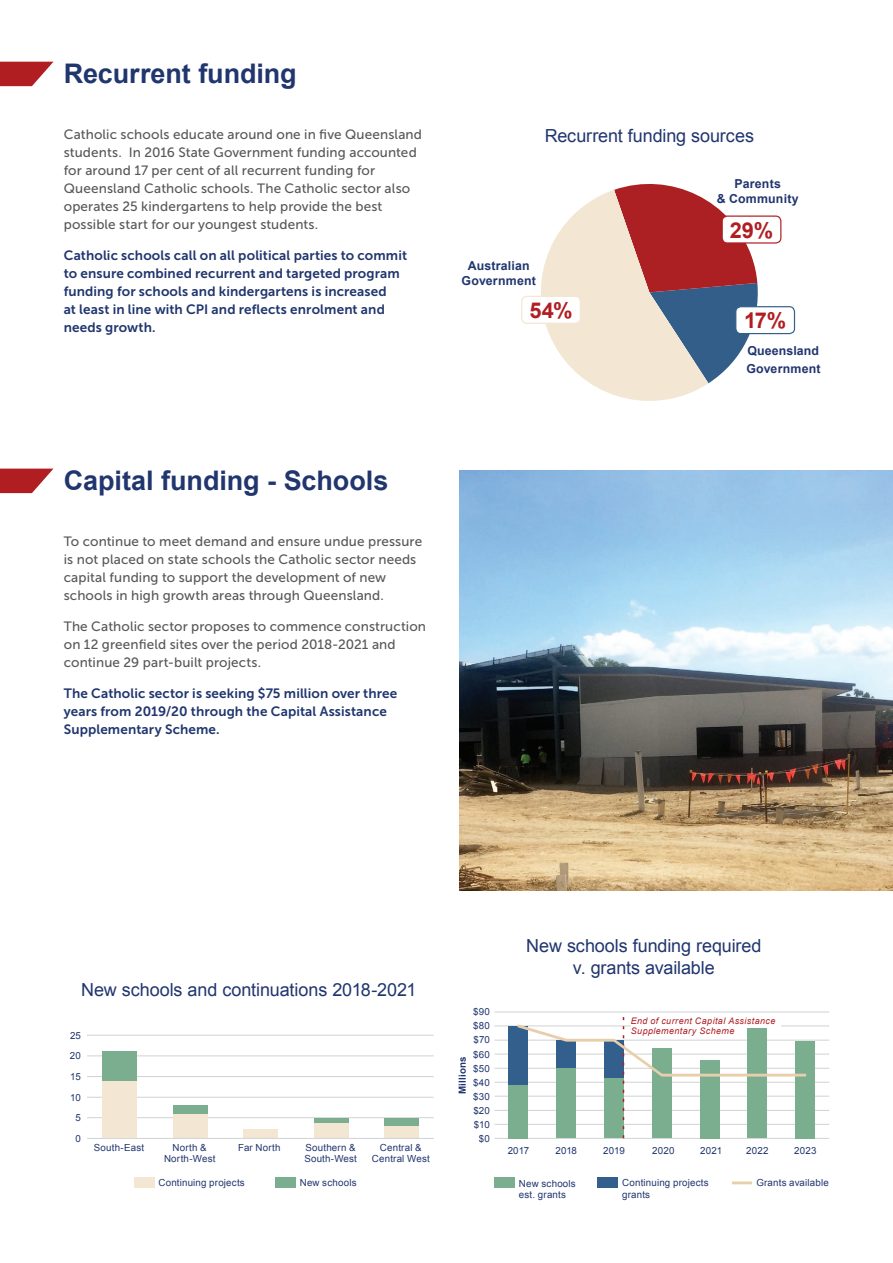
<style>
.page{position:relative;width:893px;height:1263px;background:#fff}
.page>*{position:absolute;margin:0;border:0;box-sizing:border-box;transform-origin:0 0}
.t1{font:700 27px "Arial";letter-spacing:-.005em;color:#21366f}
.t2{font:700 21.9px "Arial";color:#b01e22}
.t3{font:18px/21.6px "Arial";letter-spacing:-.005em;color:#21366f;text-align:center}
.t4{font:13.5px/18px "Museo Sans 500";letter-spacing:.01em;color:#57585a}
.t5{font:13.5px/18px "Museo Sans 700";letter-spacing:.01em;color:#21366f}
.t6{font:700 12.3px/14.9px "Arial";letter-spacing:.015em;color:#21366f;text-align:center}
.t7{font:9.75px/14.1px "Arial";letter-spacing:.02em;color:#21366f;text-align:center}
.t8{font:700 9.75px "Arial";letter-spacing:.025em;color:#21366f}
.t9{font:italic 9px/10.8px "Arial";letter-spacing:.045em;color:#b01e22}
</style>
<div class="page">
<div style="left:494px;top:1178px;width:21px;height:10px;background:#7bad8f"></div>
<div style="left:598px;top:1178px;width:20px;height:10px;background:#335f8c"></div>
<hr style="left:494px;top:1012px;width:335px;height:1px;background:#d1d2d4">
<hr style="left:494px;top:1025px;width:335px;height:1px;background:#d1d2d4">
<hr style="left:494px;top:1040px;width:335px;height:1px;background:#d1d2d4">
<hr style="left:494px;top:1054px;width:335px;height:1px;background:#d1d2d4">
<hr style="left:494px;top:1068px;width:335px;height:1px;background:#d1d2d4">
<hr style="left:494px;top:1082px;width:335px;height:1px;background:#d1d2d4">
<hr style="left:494px;top:1096px;width:335px;height:1px;background:#d1d2d4">
<hr style="left:494px;top:1110px;width:335px;height:1px;background:#d1d2d4">
<hr style="left:494px;top:1124px;width:335px;height:1px;background:#d1d2d4">
<hr style="left:494px;top:1138px;width:335px;height:1px;background:#d1d2d4">
<div style="left:509px;top:1026px;width:19px;height:59px;background:#335f8c"></div>
<div style="left:509px;top:1085px;width:19px;height:53px;background:#7bad8f"></div>
<div style="left:796px;top:1041px;width:19px;height:97px;background:#7bad8f"></div>
<hr style="left:732px;top:1181px;width:20px;height:3px;background:#f3e6d2">
<svg style="left:0;top:62px;width:53px;height:24px"></svg>
<svg style="left:0;top:469px;width:53px;height:24px"></svg>
<img style="left:459px;top:471px;width:434px;height:420px">
<svg style="left:517px;top:1017px;width:289px;height:121px"></svg>
<div style="left:722px;top:215px;width:59px;height:29px;border:1px solid #b01e22;border-radius:5px"></div>
<div style="left:735px;top:306px;width:60px;height:28px;border:1px solid #335f8c;border-radius:5px"></div>
<div style="left:134px;top:1178px;width:20px;height:10px;background:#f3e6d2"></div>
<div style="left:275px;top:1178px;width:20px;height:10px;background:#7bad8f"></div>
<svg style="left:540px;top:183px;width:221px;height:218px"></svg>
<hr style="left:87px;top:1117px;width:347px;height:1px;background:#d1d2d4">
<hr style="left:87px;top:1097px;width:347px;height:1px;background:#d1d2d4">
<hr style="left:87px;top:1076px;width:347px;height:1px;background:#d1d2d4">
<hr style="left:87px;top:1055px;width:347px;height:1px;background:#d1d2d4">
<hr style="left:87px;top:1035px;width:347px;height:1px;background:#d1d2d4">
<div style="left:103px;top:1051px;width:34px;height:30px;background:#7bad8f"></div>
<div style="left:173px;top:1113px;width:34px;height:25px;background:#f3e6d2"></div>
<div style="left:173px;top:1105px;width:34px;height:8px;background:#7bad8f"></div>
<div style="left:244px;top:1130px;width:34px;height:8px;background:#f3e6d2"></div>
<div style="left:314px;top:1122px;width:34px;height:16px;background:#f3e6d2"></div>
<div style="left:314px;top:1118px;width:34px;height:5px;background:#7bad8f"></div>
<div style="left:384px;top:1126px;width:34px;height:12px;background:#f3e6d2"></div>
<div style="left:384px;top:1118px;width:34px;height:8px;background:#7bad8f"></div>
<hr style="left:87px;top:1138px;width:347px;height:1px;background:#d1d2d4">
<div style="left:103px;top:1081px;width:34px;height:57px;background:#f3e6d2"></div>
<div style="left:522px;top:296px;width:58px;height:27px;background:#fff;border-radius:5px"></div>
<div style="left:521px;top:296px;width:60px;height:28px;border:1px solid #f3e6d2;border-radius:5px"></div>
<h1 class="t1" style="left:64px;top:56px;width:234px">Recurrent funding</h1>
<p class="t4" style="left:64px;top:126px;width:360px">Catholic schools educate around one in five Queensland students. In 2016 State Government funding accounted for around 17 per cent of all recurrent funding for Queensland Catholic schools. The Catholic sector also operates 25 kindergartens to help provide the best possible start for our youngest students.</p>
<p class="t5" style="left:64px;top:246px;width:345px">Catholic schools call on all political parties to commit to ensure combined recurrent and targeted program funding for schools and kindergartens is increased<br>at least in line with CPI and reflects enrolment and needs growth.</p>
<h3 class="t3" style="left:545px;top:125px;width:211px">Recurrent funding sources</h3>
<p class="t6" style="left:717px;top:176px;width:84px">Parents<br>&amp; Community</p>
<p class="t6" style="left:462px;top:259px;width:76px">Australian<br>Government</p>
<h2 class="t2" style="left:529px;top:295px;width:45px">54%</h2>
<h2 class="t2" style="left:730px;top:215px;width:45px">29%</h2>
<h2 class="t2" style="left:744px;top:306px;width:44px">17%</h2>
<p class="t6" style="left:746px;top:342px;width:76px;line-height:17.5px;text-align:left">Queensland<br>Government</p>
<h1 class="t1" style="left:64px;top:463px;width:326px">Capital funding - Schools</h1>
<p class="t4" style="left:64px;top:533px;width:360px">To continue to meet demand and ensure undue pressure is not placed on state schools the Catholic sector needs capital funding to support the development of new schools in high growth areas through Queensland.</p>
<p class="t4" style="left:64px;top:617px;width:364px">The Catholic sector proposes to commence construction on 12 greenfield sites over the period 2018-2021 and continue 29 part-built projects.</p>
<p class="t5" style="left:64px;top:684px;width:335px">The Catholic sector is seeking $75 million over three years from 2019/20 through the Capital Assistance<br>Supplementary Scheme.</p>
<h3 class="t3" style="left:81px;top:979px;width:337px">New schools and continuations 2018-2021</h3>
<p class="t7" style="left:70px;top:1025px;width:13px;line-height:20.7px">25<br>20<br>15<br>10<br>5<br>0</p>
<p class="t7" style="left:94px;top:1140px;width:52px">South-East</p>
<p class="t7" style="left:164px;top:1141px;width:53px;line-height:11.7px">North &amp;<br>North-West</p>
<p class="t7" style="left:238px;top:1140px;width:44px">Far North</p>
<p class="t7" style="left:304px;top:1141px;width:54px;line-height:11.7px;text-align:left">Southern &amp;<br>South-West</p>
<p class="t7" style="left:372px;top:1141px;width:59px;line-height:11.7px">Central &amp;<br>Central West</p>
<p class="t7" style="left:158px;top:1176px;width:88px">Continuing projects</p>
<p class="t7" style="left:300px;top:1176px;width:58px">New schools</p>
<p class="t7" style="left:473px;top:1005px;width:18px">$90 $80 $70 $60 $50 $40 $30 $20 $10 $0</p>
<p class="t8" style="left:456px;top:1094px;width:39px;rotate:-90deg">Millions</p>
<h3 class="t3" style="left:526px;top:935px;width:237px">New schools funding required v. grants available</h3>
<p class="t9" style="left:631px;top:1015px;width:146px">End of current Capital Assistance<br>Supplementary Scheme</p>
<p class="t7" style="left:508px;top:1144px;width:23px">2017</p>
<p class="t7" style="left:555px;top:1144px;width:23px">2018</p>
<p class="t7" style="left:603px;top:1144px;width:23px">2019</p>
<p class="t7" style="left:652px;top:1144px;width:24px">2020</p>
<p class="t7" style="left:700px;top:1144px;width:24px">2021</p>
<p class="t7" style="left:746px;top:1144px;width:24px">2022</p>
<p class="t7" style="left:794px;top:1144px;width:24px">2023</p>
<p class="t7" style="left:756px;top:1176px;width:74px">Grants available</p>
<p class="t7" style="left:519px;top:1177px;width:58px;line-height:11.7px;text-align:left">New schools est. grants</p>
<p class="t7" style="left:622px;top:1177px;width:88px;line-height:11.7px;text-align:left">Continuing projects grants</p>
</div>
